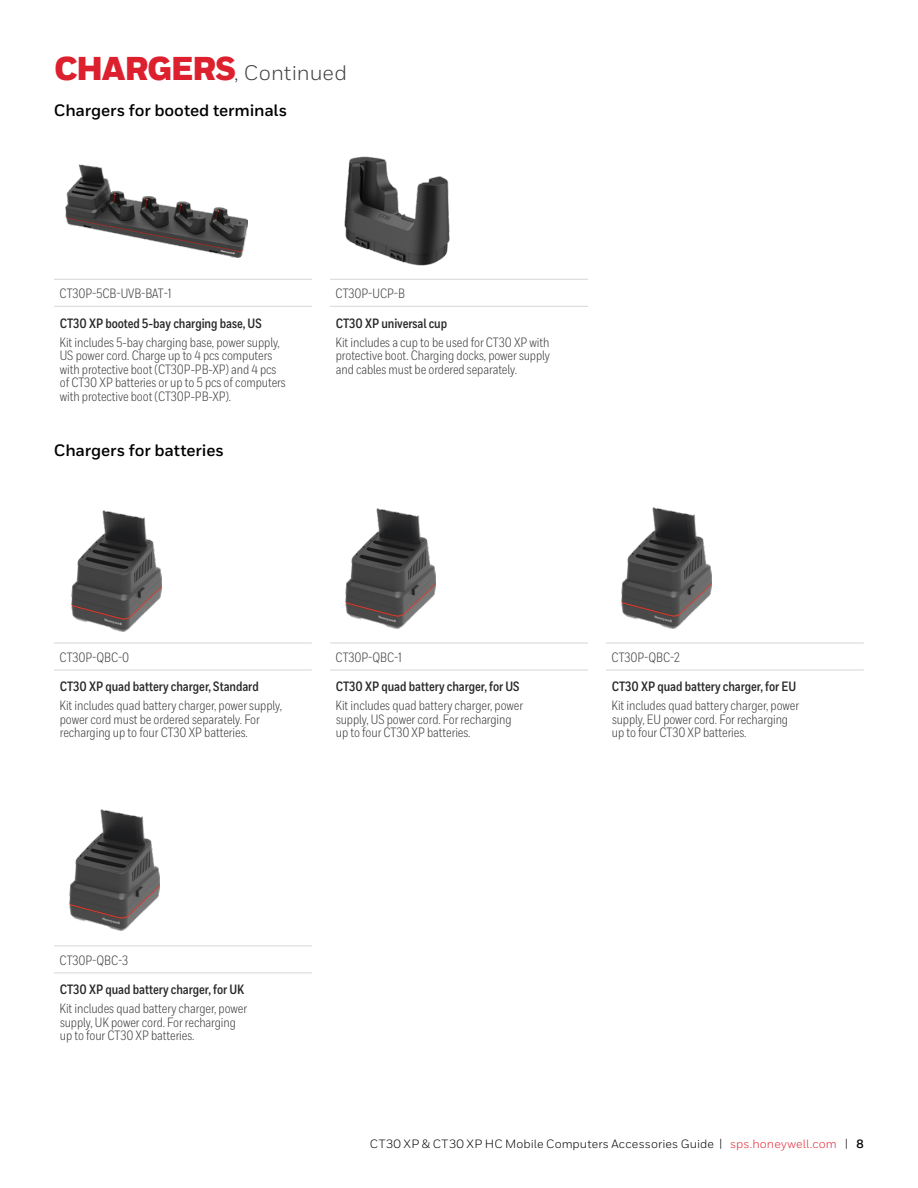
<style>
.page{position:relative;width:918px;height:1188px;background:#fff}
.page>*{position:absolute;margin:0;border:0;box-sizing:border-box;transform-origin:0 0}
.t1{font:21px "Honeywell Sans";color:#414042}
.t2{font:700 16.5px "Honeywell Sans";letter-spacing:-.01em;color:#000}
.t3{font:13.5px/13.5px "Honeywell Cond";letter-spacing:-.005em;color:#414042}
.t4{font:700 13.5px "Honeywell Cond";letter-spacing:-.005em;color:#292829}
.t5{font:12px "Honeywell Sans";letter-spacing:.01em;color:#000}
.s1{font-weight:900;font-size:33px;color:#dc202e}
.s2{color:#e02836}
.s3{font-weight:700}
</style>
<div class="page">
<hr style="left:54px;top:279px;width:258px;height:1px;background:#d5d7d8">
<hr style="left:330px;top:279px;width:258px;height:1px;background:#d5d7d8">
<hr style="left:54px;top:306px;width:258px;height:1px;background:#d5d7d8">
<hr style="left:330px;top:306px;width:258px;height:1px;background:#d5d7d8">
<img style="left:65px;top:165px;width:183px;height:93px">
<img style="left:344px;top:157px;width:106px;height:108px">
<hr style="left:54px;top:643px;width:258px;height:1px;background:#d5d7d8">
<hr style="left:330px;top:643px;width:258px;height:1px;background:#d5d7d8">
<hr style="left:606px;top:643px;width:258px;height:1px;background:#d5d7d8">
<hr style="left:54px;top:670px;width:258px;height:1px;background:#d5d7d8">
<hr style="left:330px;top:670px;width:258px;height:1px;background:#d5d7d8">
<hr style="left:606px;top:670px;width:258px;height:1px;background:#d5d7d8">
<img style="left:71px;top:511px;width:91px;height:120px">
<img style="left:346px;top:508px;width:90px;height:121px">
<img style="left:622px;top:508px;width:90px;height:121px">
<hr style="left:54px;top:945px;width:258px;height:1px;background:#d5d7d8">
<hr style="left:54px;top:972px;width:258px;height:1px;background:#d5d7d8">
<img style="left:70px;top:810px;width:90px;height:120px">
<h1 class="t1" style="left:54px;top:60px;width:294px"><span class="s1">CHARGERS</span>, Continued</h1>
<p class="t2" style="left:54px;top:100px;width:235px">Chargers for booted terminals</p>
<p class="t3" style="left:60px;top:287px;width:113px">CT30P-5CB-UVB-BAT-1</p>
<p class="t3" style="left:336px;top:287px;width:71px">CT30P-UCP-B</p>
<p class="t4" style="left:60px;top:315px;width:204px">CT30 XP booted 5-bay charging base, US</p>
<p class="t3" style="left:60px;top:335px;width:228px">Kit includes 5-bay charging base, power supply, US power cord. Charge up to 4 pcs computers with protective boot (CT30P-PB-XP) and 4 pcs of CT30 XP batteries or up to 5 pcs of computers with protective boot (CT30P-PB-XP).</p>
<p class="t4" style="left:336px;top:315px;width:113px">CT30 XP universal cup</p>
<p class="t3" style="left:336px;top:335px;width:216px;text-align:justify">Kit includes a cup to be used for CT30 XP with protective boot. Charging docks, power supply and cables must be ordered separately.</p>
<p class="t2" style="left:54px;top:440px;width:172px">Chargers for batteries</p>
<p class="t3" style="left:60px;top:650px;width:71px">CT30P-QBC-0</p>
<p class="t3" style="left:336px;top:650px;width:68px">CT30P-QBC-1</p>
<p class="t3" style="left:612px;top:650px;width:70px">CT30P-QBC-2</p>
<p class="t4" style="left:60px;top:678px;width:201px">CT30 XP quad battery charger, Standard</p>
<p class="t3" style="left:60px;top:699px;width:224px">Kit includes quad battery charger, power supply, power cord must be ordered separately. For recharging up to four CT30 XP batteries.</p>
<p class="t4" style="left:336px;top:678px;width:185px">CT30 XP quad battery charger, for US</p>
<p class="t3" style="left:336px;top:699px;width:189px">Kit includes quad battery charger, power supply, US power cord. For recharging up to four CT30 XP batteries.</p>
<p class="t4" style="left:612px;top:678px;width:186px">CT30 XP quad battery charger, for EU</p>
<p class="t3" style="left:612px;top:699px;width:189px">Kit includes quad battery charger, power supply, EU power cord. For recharging up to four CT30 XP batteries.</p>
<p class="t3" style="left:60px;top:953px;width:70px">CT30P-QBC-3</p>
<p class="t4" style="left:60px;top:981px;width:186px">CT30 XP quad battery charger, for UK</p>
<p class="t3" style="left:60px;top:1002px;width:189px">Kit includes quad battery charger, power supply, UK power cord. For recharging up to four CT30 XP batteries.</p>
<p class="t5" style="left:370px;top:1137px;width:496px">CT30 XP &amp; CT30 XP HC Mobile Computers Accessories Guide | <span class="s2">sps.honeywell.com</span> | <span class="s3">8</span></p>
</div>
